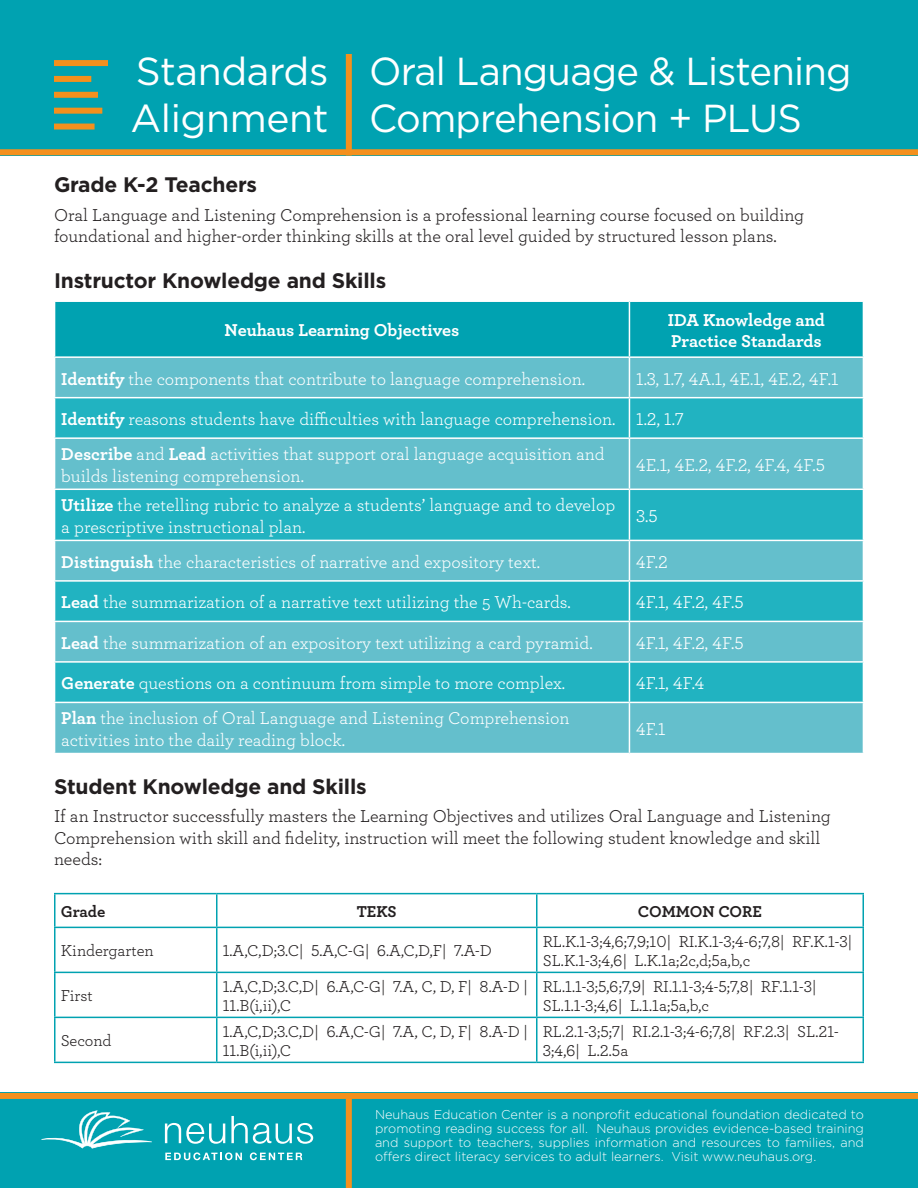
<style>
.page{position:relative;width:918px;height:1188px;background:#fff}
.page>*{position:absolute;margin:0;border:0;box-sizing:border-box;transform-origin:0 0}
.t1{font:39px/46.8px "Gotham";letter-spacing:-.02em;color:#fff}
.t2{font:700 21px "Gotham";letter-spacing:-.01em;color:#231f20}
.t3{font:18px/21.6px "Archer";color:#fff}
.t4{font:18px/21.6px "Archer Book LF";color:#231f20}
.t5{font:18px/21.6px "Archer";color:#231f20}
.t6{font:18px "Archer Book LF";color:#fff}
.t7{font:18px/21.6px "Archer Bold LF";color:#fff}
.t8{font:16.5px/19.8px "Archer Book LF";color:#231f20}
.t9{font:700 16.5px "Archer";letter-spacing:-.005em;color:#231f20}
.t10{font:300 12.75px/14.2px "Gotham";color:#fff;text-align:justify}
.s1{font-family:"Archer Bold LF"}
.s2{font-family:"Archer Book LF"}
</style>
<div class="page">
<div style="left:0;top:1093px;width:918px;height:95px;background:#00a2b1"></div>
<svg style="left:165px;top:1123px;width:60px;height:21px"></svg>
<svg style="left:231px;top:1116px;width:82px;height:28px"></svg>
<svg style="left:165px;top:1152px;width:77px;height:8px"></svg>
<svg style="left:250px;top:1152px;width:52px;height:8px"></svg>
<svg style="left:41px;top:1110px;width:111px;height:39px"></svg>
<div style="left:346px;top:1093px;width:6px;height:95px;background:#f4901d"></div>
<div style="left:0;top:0;width:918px;height:155px;background:#00a2b1"></div>
<div style="left:0;top:1093px;width:918px;height:6px;background:#f4901d"></div>
<div style="left:0;top:149px;width:918px;height:6px;background:#f4901d"></div>
<div style="left:346px;top:54px;width:6px;height:102px;background:#f4901d"></div>
<div style="left:54px;top:60px;width:54px;height:6px;background:#f4901d"></div>
<div style="left:54px;top:76px;width:37px;height:6px;background:#f4901d"></div>
<div style="left:54px;top:92px;width:44px;height:6px;background:#f4901d"></div>
<div style="left:54px;top:108px;width:48px;height:6px;background:#f4901d"></div>
<div style="left:54px;top:124px;width:41px;height:6px;background:#f4901d"></div>
<div style="left:55px;top:302px;width:808px;height:54px;background:#00a2b1"></div>
<div style="left:55px;top:358px;width:808px;height:395px;background:#64bfcc"></div>
<svg style="left:55px;top:398px;width:808px;height:304px;background:#3fb8c6"></svg>
<hr style="left:629px;top:358px;width:1px;height:39px;background:#fff">
<hr style="left:629px;top:398px;width:1px;height:39px;background:#fff">
<hr style="left:629px;top:439px;width:1px;height:50px;background:#fff">
<hr style="left:629px;top:490px;width:1px;height:50px;background:#fff">
<hr style="left:629px;top:541px;width:1px;height:39px;background:#fff">
<hr style="left:629px;top:582px;width:1px;height:39px;background:#fff">
<hr style="left:629px;top:622px;width:1px;height:39px;background:#fff">
<hr style="left:629px;top:663px;width:1px;height:39px;background:#fff">
<hr style="left:629px;top:703px;width:1px;height:50px;background:#fff">
<hr style="left:54px;top:397px;width:575px;height:1px;background:#fff">
<hr style="left:629px;top:397px;width:235px;height:1px;background:#fff">
<hr style="left:54px;top:437px;width:575px;height:2px;background:#fff">
<hr style="left:629px;top:437px;width:235px;height:2px;background:#fff">
<hr style="left:54px;top:489px;width:575px;height:1px;background:#fff">
<hr style="left:629px;top:489px;width:235px;height:1px;background:#fff">
<hr style="left:54px;top:540px;width:575px;height:1px;background:#fff">
<hr style="left:629px;top:540px;width:235px;height:1px;background:#fff">
<hr style="left:54px;top:580px;width:575px;height:2px;background:#fff">
<hr style="left:629px;top:580px;width:235px;height:2px;background:#fff">
<hr style="left:54px;top:621px;width:575px;height:1px;background:#fff">
<hr style="left:629px;top:621px;width:235px;height:1px;background:#fff">
<hr style="left:54px;top:661px;width:575px;height:2px;background:#fff">
<hr style="left:629px;top:661px;width:235px;height:2px;background:#fff">
<hr style="left:54px;top:702px;width:575px;height:1px;background:#fff">
<hr style="left:629px;top:702px;width:235px;height:1px;background:#fff">
<hr style="left:629px;top:302px;width:1px;height:54px;background:#fff">
<svg style="left:56px;top:894px;width:807px;height:33px"></svg>
<svg style="left:56px;top:928px;width:807px;height:134px"></svg>
<svg style="left:56px;top:973px;width:807px;height:44px"></svg>
<hr style="left:54px;top:893px;width:163px;height:1px;background:#00a2b1">
<hr style="left:54px;top:894px;width:2px;height:33px;background:#00a2b1">
<hr style="left:217px;top:893px;width:320px;height:1px;background:#00a2b1">
<hr style="left:216px;top:894px;width:2px;height:33px;background:#00a2b1">
<hr style="left:537px;top:893px;width:327px;height:1px;background:#00a2b1">
<hr style="left:536px;top:894px;width:2px;height:33px;background:#00a2b1">
<hr style="left:863px;top:894px;width:1px;height:33px;background:#00a2b1">
<hr style="left:54px;top:927px;width:163px;height:1px;background:#00a2b1">
<hr style="left:54px;top:928px;width:2px;height:44px;background:#00a2b1">
<hr style="left:217px;top:927px;width:320px;height:1px;background:#00a2b1">
<hr style="left:216px;top:928px;width:2px;height:44px;background:#00a2b1">
<hr style="left:537px;top:927px;width:327px;height:1px;background:#00a2b1">
<hr style="left:536px;top:928px;width:2px;height:44px;background:#00a2b1">
<hr style="left:863px;top:928px;width:1px;height:44px;background:#00a2b1">
<hr style="left:54px;top:972px;width:163px;height:1px;background:#00a2b1">
<hr style="left:54px;top:973px;width:2px;height:44px;background:#00a2b1">
<hr style="left:217px;top:972px;width:320px;height:1px;background:#00a2b1">
<hr style="left:216px;top:973px;width:2px;height:44px;background:#00a2b1">
<hr style="left:537px;top:972px;width:327px;height:1px;background:#00a2b1">
<hr style="left:536px;top:973px;width:2px;height:44px;background:#00a2b1">
<hr style="left:863px;top:973px;width:1px;height:44px;background:#00a2b1">
<hr style="left:54px;top:1017px;width:163px;height:1px;background:#00a2b1">
<hr style="left:54px;top:1018px;width:2px;height:44px;background:#00a2b1">
<hr style="left:217px;top:1017px;width:320px;height:1px;background:#00a2b1">
<hr style="left:216px;top:1018px;width:2px;height:44px;background:#00a2b1">
<hr style="left:537px;top:1017px;width:327px;height:1px;background:#00a2b1">
<hr style="left:536px;top:1018px;width:2px;height:44px;background:#00a2b1">
<hr style="left:863px;top:1018px;width:1px;height:44px;background:#00a2b1">
<hr style="left:54px;top:1062px;width:163px;height:1px;background:#00a2b1">
<hr style="left:217px;top:1062px;width:320px;height:1px;background:#00a2b1">
<hr style="left:537px;top:1062px;width:327px;height:1px;background:#00a2b1">
<h1 class="t1" style="left:131px;top:50px;width:200px">Standards<br>Alignment</h1>
<h1 class="t1" style="left:369px;top:50px;width:484px">Oral Language &amp; Listening<br>Comprehension + PLUS</h1>
<p class="t2" style="left:54px;top:176px;width:205px">Grade K-2 Teachers</p>
<p class="t5" style="left:54px;top:204px;width:752px">Oral Language and Listening Comprehension is a professional learning course focused on building foundational and higher-order thinking skills at the oral level guided by structured lesson plans.</p>
<p class="t2" style="left:54px;top:271px;width:334px">Instructor Knowledge and Skills</p>
<p class="t7" style="left:225px;top:320px;width:236px">Neuhaus Learning Objectives</p>
<p class="t7" style="left:668px;top:309px;width:158px">IDA Knowledge and<br>Practice Standards</p>
<p class="t3" style="left:61px;top:369px;width:525px"><span class="s1">Identify</span> the components that contribute to language comprehension.</p>
<p class="t6" style="left:636px;top:371px;width:204px">1.3, 1.7, 4A.1, 4E.1, 4E.2, 4F.1</p>
<p class="t3" style="left:61px;top:402px;width:624px;line-height:35px"><span class="s1">Identify</span> reasons students have difficulties with language comprehension. <span class="s2">1.2, 1.7<br></span><span class="s1">Describe</span> and <span class="s1">Lead</span> activities that support oral language acquisition and</p>
<p class="t3" style="left:61px;top:466px;width:244px">builds listening comprehension.</p>
<p class="t6" style="left:636px;top:457px;width:190px">4E.1, 4E.2, 4F.2, 4F.4, 4F.5</p>
<p class="t3" style="left:61px;top:495px;width:556px"><span class="s1">Utilize</span> the retelling rubric to analyze a students’ language and to develop a prescriptive instructional plan.</p>
<p class="t6" style="left:636px;top:508px;width:23px">3.5</p>
<p class="t3" style="left:61px;top:552px;width:480px"><span class="s1">Distinguish</span> the characteristics of narrative and expository text.</p>
<p class="t6" style="left:636px;top:553px;width:33px">4F.2</p>
<p class="t3" style="left:61px;top:592px;width:511px"><span class="s1">Lead</span> the summarization of a narrative text utilizing the 5 Wh-cards.</p>
<p class="t6" style="left:636px;top:594px;width:109px">4F.1, 4F.2, 4F.5</p>
<p class="t3" style="left:61px;top:633px;width:533px"><span class="s1">Lead</span> the summarization of an expository text utilizing a card pyramid.</p>
<p class="t6" style="left:636px;top:634px;width:109px">4F.1, 4F.2, 4F.5</p>
<p class="t3" style="left:61px;top:673px;width:505px"><span class="s1">Generate</span> questions on a continuum from simple to more complex.</p>
<p class="t6" style="left:636px;top:675px;width:70px">4F.1, 4F.4</p>
<p class="t3" style="left:61px;top:708px;width:510px"><span class="s1">Plan</span> the inclusion of Oral Language and Listening Comprehension activities into the daily reading block.</p>
<p class="t6" style="left:636px;top:721px;width:31px">4F.1</p>
<p class="t2" style="left:54px;top:777px;width:314px">Student Knowledge and Skills</p>
<p class="t4" style="left:54px;top:806px;width:778px">If an Instructor successfully masters the Learning Objectives and utilizes Oral Language and Listening<br>Comprehension with skill and fidelity, instruction will meet the following student knowledge and skill needs:</p>
<p class="t9" style="left:61px;top:904px;width:46px">Grade</p>
<p class="t9" style="left:357px;top:904px;width:41px">TEKS</p>
<p class="t9" style="left:638px;top:904px;width:126px">COMMON CORE</p>
<p class="t8" style="left:61px;top:942px;width:95px">Kindergarten</p>
<p class="t8" style="left:223px;top:942px;width:271px">1.A,C,D;3.C| 5.A,C-G| 6.A,C,D,F| 7.A-D</p>
<p class="t8" style="left:543px;top:932px;width:311px">RL.K.1-3;4,6;7,9;10| RI.K.1-3;4-6;7,8| RF.K.1-3|<br>SL.K.1-3;4,6| L.K.1a;2c,d;5a,b,c</p>
<p class="t8" style="left:61px;top:987px;width:33px">First</p>
<p class="t8" style="left:223px;top:977px;width:307px">1.A,C,D;3.C,D| 6.A,C-G| 7.A, C, D, F| 8.A-D |<br>11.B(i,ii),C</p>
<p class="t8" style="left:543px;top:977px;width:275px">RL.1.1-3;5,6;7,9| RI.1.1-3;4-5;7,8| RF.1.1-3|<br>SL.1.1-3;4,6| L.1.1a;5a,b,c</p>
<p class="t8" style="left:61px;top:1032px;width:52px">Second</p>
<p class="t8" style="left:223px;top:1022px;width:307px">1.A,C,D;3.C,D| 6.A,C-G| 7.A, C, D, F| 8.A-D |<br>11.B(i,ii),C</p>
<p class="t8" style="left:543px;top:1022px;width:298px">RL.2.1-3;5;7| RI.2.1-3;4-6;7,8| RF.2.3| SL.21-<br>3;4,6| L.2.5a</p>
<p class="t10" style="left:375px;top:1108px;width:491px">Neuhaus Education Center is a nonprofit educational foundation dedicated to promoting reading success for all. Neuhaus provides evidence-based training and support to teachers, supplies information and resources to families, and offers direct literacy services to adult learners. Visit www.neuhaus.org.</p>
</div>
